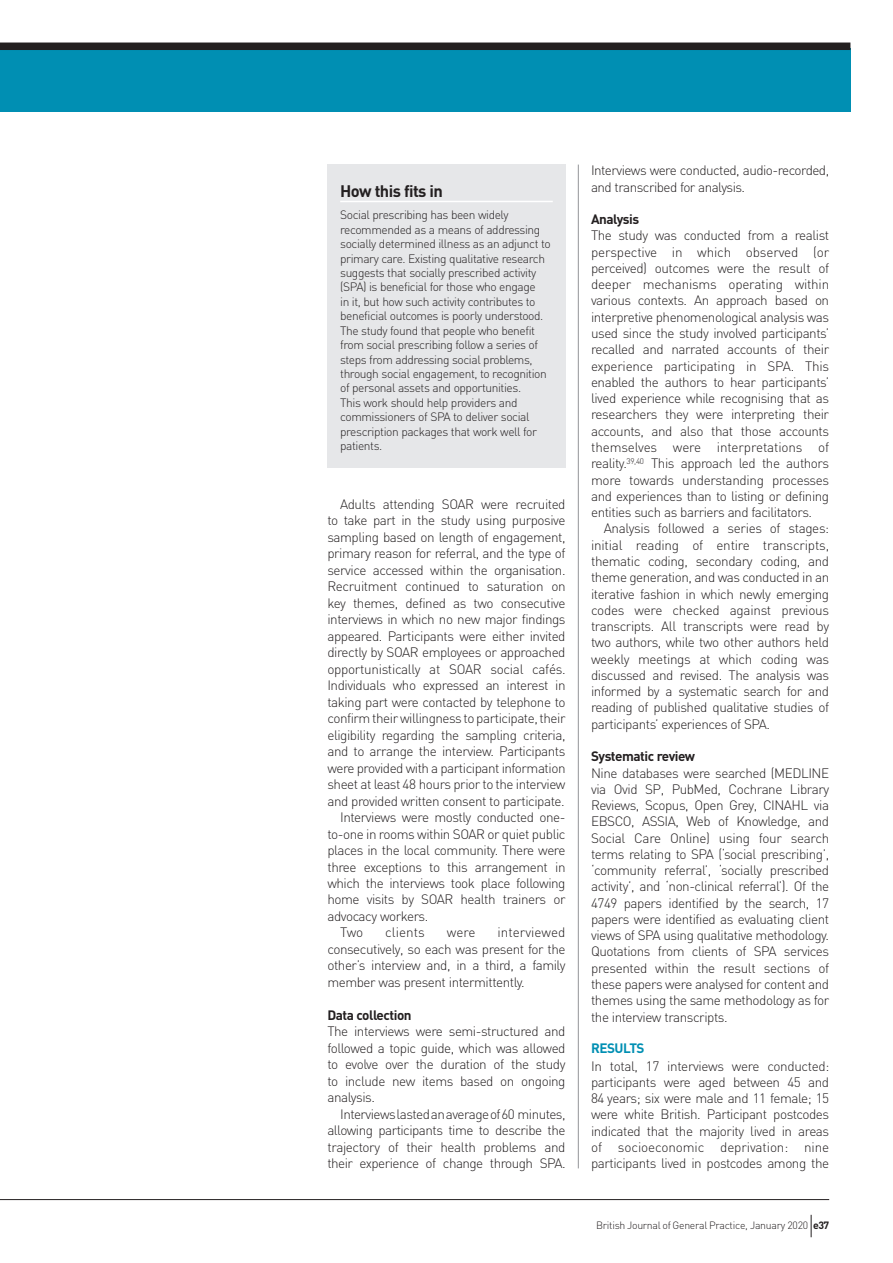
<style>
.page{position:relative;width:893px;height:1263px;background:#fff}
.page>*{position:absolute;margin:0;border:0;box-sizing:border-box;transform-origin:0 0}
.t1{font:700 16.5px "DIN";letter-spacing:-.035em;color:#231f20}
.t2{font:300 13.5px/16.2px "DIN";letter-spacing:-.035em;color:#231f20;text-align:justify}
.t3{font:700 13.5px "DIN";letter-spacing:-.035em;color:#231f20}
.t4{font:300 13.5px "DIN";letter-spacing:.005em;color:#231f20}
.t5{font:700 13.5px "DIN";letter-spacing:-.035em;color:#008fb3}
.t6{font:300 12px/14.4px "DIN";letter-spacing:-.035em;color:#231f20}
.t7{font:300 10.5px "DIN";letter-spacing:-.025em;color:#231f20}
.s1{font-weight:700}
</style>
<div class="page">
<div style="left:0;top:48px;width:850px;height:63px;background:#008fb3"></div>
<div style="left:0;top:43px;width:850px;height:7px;background:#231f20"></div>
<hr style="left:578px;top:165px;width:1px;height:1003px;background:#939598">
<div style="left:327px;top:165px;width:239px;height:303px;background:#e6e7e9"></div>
<hr style="left:340px;top:201px;width:213px;height:1px;background:#fff">
<hr style="left:0;top:1199px;width:829px;height:1px;background:#231f20">
<svg style="left:811px;top:1215px;width:1px;height:22px"></svg>
<p class="t1" style="left:340px;top:180px;width:104px">How this fits in</p>
<p class="t6" style="left:340px;top:208px;width:212px">Social prescribing has been widely recommended as a means of addressing socially determined illness as an adjunct to primary care. Existing qualitative research suggests that socially prescribed activity (SPA) is beneficial for those who engage<br>in it, but how such activity contributes to beneficial outcomes is poorly understood.<br>The study found that people who benefit from social prescribing follow a series of steps from addressing social problems, through social engagement, to recognition of personal assets and opportunities.<br>This work should help providers and commissioners of SPA to deliver social prescription packages that work well for patients.</p>
<p class="t2" style="left:340px;top:496px;width:227px">Adults attending SOAR were recruited</p>
<p class="t2" style="left:327px;top:512px;width:240px">to take part in the study using purposive</p>
<p class="t2" style="left:327px;top:529px;width:240px">sampling based on length of engagement,</p>
<p class="t2" style="left:327px;top:545px;width:240px">primary reason for referral, and the type of</p>
<p class="t2" style="left:327px;top:562px;width:240px">service accessed within the organisation.</p>
<p class="t2" style="left:327px;top:578px;width:240px">Recruitment continued to saturation on</p>
<p class="t2" style="left:327px;top:595px;width:240px">key themes, defined as two consecutive</p>
<p class="t2" style="left:327px;top:611px;width:240px">interviews in which no new major findings</p>
<p class="t2" style="left:327px;top:628px;width:240px">appeared. Participants were either invited</p>
<p class="t2" style="left:327px;top:644px;width:240px">directly by SOAR employees or approached</p>
<p class="t2" style="left:327px;top:661px;width:240px">opportunistically at SOAR social cafés.</p>
<p class="t2" style="left:327px;top:677px;width:240px">Individuals who expressed an interest in</p>
<p class="t2" style="left:327px;top:693px;width:240px">taking part were contacted by telephone to</p>
<p class="t2" style="left:327px;top:710px;width:240px">confirm their willingness to participate, their</p>
<p class="t2" style="left:327px;top:726px;width:240px">eligibility regarding the sampling criteria,</p>
<p class="t2" style="left:327px;top:743px;width:240px">and to arrange the interview. Participants</p>
<p class="t2" style="left:327px;top:759px;width:240px">were provided with a participant information</p>
<p class="t2" style="left:327px;top:776px;width:240px">sheet at least 48 hours prior to the interview</p>
<p class="t2" style="left:327px;top:792px;width:239px">and provided written consent to participate.</p>
<p class="t2" style="left:340px;top:809px;width:227px">Interviews were mostly conducted one-</p>
<p class="t2" style="left:327px;top:825px;width:240px">to-one in rooms within SOAR or quiet public</p>
<p class="t2" style="left:327px;top:842px;width:240px">places in the local community. There were</p>
<p class="t2" style="left:327px;top:858px;width:240px">three exceptions to this arrangement in</p>
<p class="t2" style="left:327px;top:875px;width:240px">which the interviews took place following</p>
<p class="t2" style="left:327px;top:891px;width:240px">home visits by SOAR health trainers or</p>
<p class="t2" style="left:327px;top:908px;width:102px">advocacy workers.</p>
<p class="t2" style="left:340px;top:924px;width:25px">Two</p>
<p class="t4" style="left:385px;top:924px;width:41px">clients</p>
<p class="t2" style="left:447px;top:924px;width:30px">were</p>
<p class="t2" style="left:327px;top:924px;width:240px;text-indent:170px">interviewed consecutively, so each was present for the other’s interview and, in a third, a family member was present intermittently.</p>
<p class="t3" style="left:327px;top:1006px;width:86px">Data collection</p>
<p class="t2" style="left:327px;top:1023px;width:240px">The interviews were semi-structured and followed a topic guide, which was allowed to evolve over the duration of the study to include new items based on ongoing analysis.</p>
<p class="t2" style="left:327px;top:1105px;width:240px;text-indent:13px">Interviews lasted an average of 60 minutes, allowing participants time to describe the trajectory of their health problems and their experience of change through SPA.</p>
<p class="t2" style="left:591px;top:162px;width:240px">Interviews were conducted, audio-recorded, and transcribed for analysis.</p>
<p class="t3" style="left:591px;top:210px;width:50px">Analysis</p>
<p class="t2" style="left:591px;top:227px;width:240px">The study was conducted from a realist perspective in which observed (or perceived) outcomes were the result of deeper mechanisms operating within various contexts. An approach based on interpretive phenomenological analysis was used since the study involved participants’ recalled and narrated accounts of their experience participating in SPA. This enabled the authors to hear participants’ lived experience while recognising that as researchers they were interpreting their accounts, and also that those accounts themselves were interpretations of reality.<sup>39,40</sup> This approach led the authors more towards understanding processes and experiences than to listing or defining entities such as barriers and facilitators.</p>
<p class="t2" style="left:591px;top:520px;width:240px;text-indent:13px">Analysis followed a series of stages: initial reading of entire transcripts, thematic coding, secondary coding, and theme generation, and was conducted in an iterative fashion in which newly emerging codes were checked against previous transcripts. All transcripts were read by two authors, while two other authors held weekly meetings at which coding was discussed and revised. The analysis was informed by a systematic search for and reading of published qualitative studies of participants’ experiences of SPA.</p>
<p class="t3" style="left:591px;top:747px;width:106px">Systematic review</p>
<p class="t2" style="left:591px;top:764px;width:240px">Nine databases were searched (MEDLINE via Ovid SP, PubMed, Cochrane Library Reviews, Scopus, Open Grey, CINAHL via EBSCO, ASSIA, Web of Knowledge, and Social Care Online) using four search terms relating to SPA (‘social prescribing’, ‘community referral’, ‘socially prescribed activity’, and ‘non-clinical referral’). Of the 4749 papers identified by the search, 17 papers were identified as evaluating client views of SPA using qualitative methodology.<br>Quotations from clients of SPA services presented within the result sections of these papers were analysed for content and themes using the same methodology as for the interview transcripts.</p>
<p class="t5" style="left:591px;top:1039px;width:55px">RESULTS</p>
<p class="t2" style="left:591px;top:1057px;width:240px">In total, 17 interviews were conducted: participants were aged between 45 and 84 years; six were male and 11 female; 15 were white British. Participant postcodes indicated that the majority lived in areas of socioeconomic deprivation: nine participants lived in postcodes among the</p>
<p class="t7" style="left:596px;top:1219px;width:235px">British Journal of General Practice, January 2020 <span class="s1">e37</span></p>
</div>
